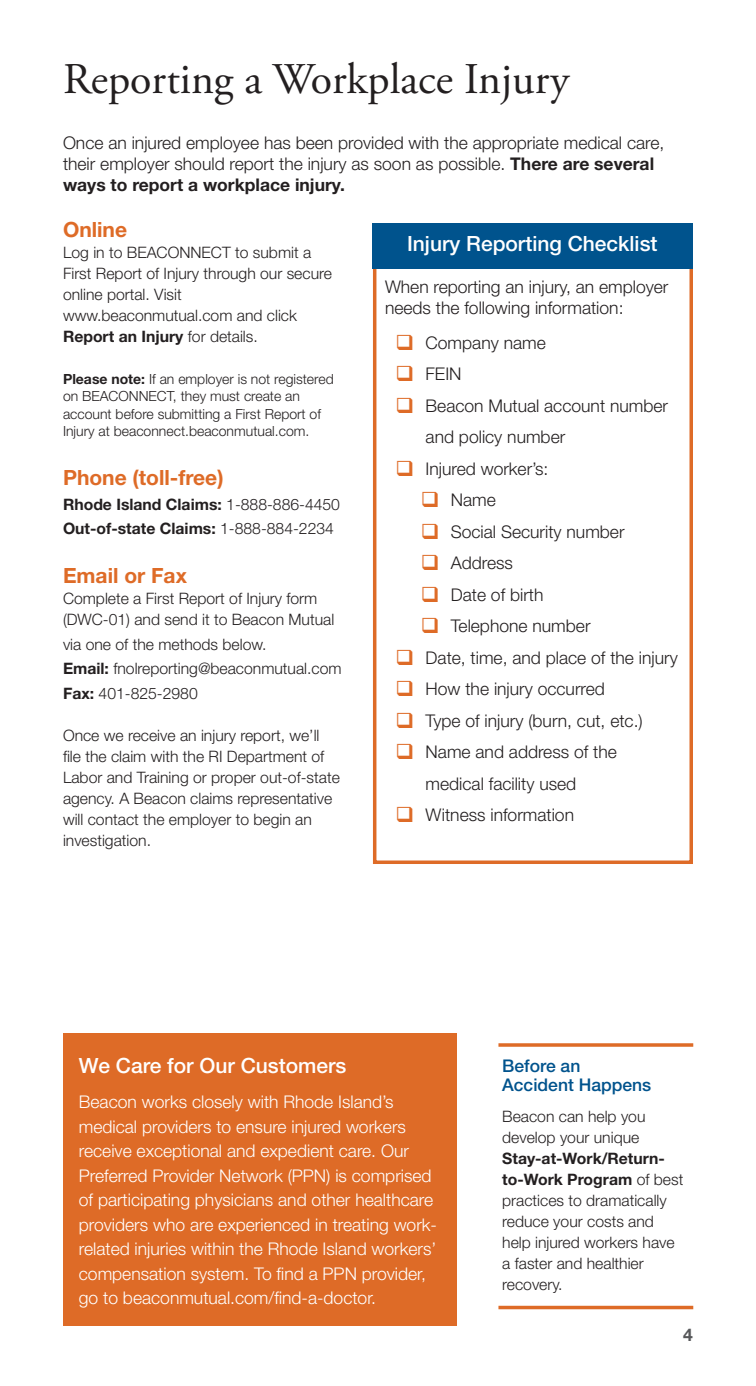
<style>
.page{position:relative;width:756px;height:1386px;background:#fff}
.page>*{position:absolute;margin:0;border:0;box-sizing:border-box;transform-origin:0 0}
.Heading_1{font:43.75px "Adobe Garamond Pro";color:#231f20}
.t1{font:500 21px "Helvetica Neue LT Std";color:#fff}
.t2{font:700 21px "Helvetica Neue LT Std";color:#de6b27}
.t3{font:300 17.5px/21px "Helvetica Neue LT Std";color:#231f20}
.t4{font:300 17.5px/24.5px "Helvetica Neue LT Std";color:#fff}
.t5{font:500 17.5px/19.2px "Helvetica Neue LT Std";color:#00538d}
.t6{font:700 17.5px "Helvetica Neue LT Std";color:#57585a}
.t7{font:300 15.75px/21px "Helvetica Neue LT Std";color:#231f20}
.t8{font:700 15.75px/24.5px "Helvetica Neue LT Std";color:#231f20}
.t9{font:300 14px/17.5px "Helvetica Neue LT Std";color:#231f20}
.s1{font-weight:700}
.s2{font-weight:300}
</style>
<div class="page">
<div style="left:373px;top:263px;width:320px;height:601px;border:4px solid #de6b27"></div>
<div style="left:63px;top:1033px;width:394px;height:293px;background:#de6b27"></div>
<div style="left:373px;top:224px;width:320px;height:45px;background:#00538d"></div>
<svg style="left:498px;top:1043px;width:195px;height:4px"></svg>
<hr style="left:498px;top:1306px;width:195px;height:3px;background:#de6b27">
<p class="Heading_1" style="left:63px;top:53px;width:508px">Reporting a Workplace Injury</p>
<p class="t3" style="left:63px;top:131px;width:603px">Once an injured employee has been provided with the appropriate medical care, their employer should report the injury as soon as possible. <span class="s1">There are several ways to report a workplace injury.</span></p>
<p class="t2" style="left:63px;top:216px;width:66px">Online</p>
<p class="t7" style="left:63px;top:241px;width:270px">Log in to BEACONNECT to submit a<br>First Report of Injury through our secure online portal. Visit www.beaconmutual.com and click<br><span class="s1">Report an Injury</span> for details.</p>
<p class="t9" style="left:63px;top:370px;width:272px"><span class="s1">Please note:</span> If an employer is not registered on BEACONNECT, they must create an account before submitting a First Report of Injury at beaconnect.beaconmutual.com.</p>
<p class="t2" style="left:63px;top:465px;width:162px">Phone (toll-free)</p>
<p class="t8" style="left:63px;top:492px;width:279px">Rhode Island Claims: <span class="s2">1-888-886-4450<br></span>Out-of-state Claims: <span class="s2">1-888-884-2234</span></p>
<p class="t2" style="left:63px;top:563px;width:125px">Email or Fax</p>
<p class="t7" style="left:63px;top:588px;width:273px">Complete a First Report of Injury form (DWC-01) and send it to Beacon Mutual</p>
<p class="t7" style="left:63px;top:632px;width:280px;line-height:24.5px">via one of the methods below.<br><span class="s1">Email:</span> fnolreporting@beaconmutual.com<br><span class="s1">Fax:</span> 401-825-2980</p>
<p class="t7" style="left:63px;top:724px;width:278px">Once we receive an injury report, we’ll file the claim with the RI Department of Labor and Training or proper out-of-state agency. A Beacon claims representative will contact the employer to begin an investigation.</p>
<p class="t1" style="left:407px;top:231px;width:252px">Injury Reporting Checklist</p>
<p class="t3" style="left:385px;top:276px;width:285px">When reporting an injury, an employer needs the following information:</p>
<p class="t3" style="left:426px;top:332px;width:122px">Company name</p>
<p class="t3" style="left:426px;top:363px;width:37px">FEIN</p>
<p class="t3" style="left:426px;top:395px;width:244px">Beacon Mutual account number</p>
<p class="t3" style="left:426px;top:426px;width:141px">and policy number</p>
<p class="t3" style="left:426px;top:458px;width:124px">Injured worker’s:</p>
<p class="t3" style="left:451px;top:489px;width:47px">Name</p>
<p class="t3" style="left:451px;top:521px;width:175px">Social Security number</p>
<p class="t3" style="left:451px;top:552px;width:64px">Address</p>
<p class="t3" style="left:451px;top:584px;width:94px">Date of birth</p>
<p class="t3" style="left:451px;top:615px;width:141px">Telephone number</p>
<p class="t3" style="left:426px;top:647px;width:254px">Date, time, and place of the injury</p>
<p class="t3" style="left:426px;top:678px;width:181px">How the injury occurred</p>
<p class="t3" style="left:426px;top:710px;width:219px">Type of injury (burn, cut, etc.)</p>
<p class="t3" style="left:426px;top:741px;width:193px">Name and address of the</p>
<p class="t3" style="left:426px;top:773px;width:152px">medical facility used</p>
<p class="t3" style="left:426px;top:804px;width:150px">Witness information</p>
<p class="t1" style="left:79px;top:1053px;width:269px">We Care for Our Customers</p>
<p class="t4" style="left:79px;top:1089px;width:360px">Beacon works closely with Rhode Island’s medical providers to ensure injured workers receive exceptional and expedient care. Our Preferred Provider Network (PPN) is comprised of participating physicians and other healthcare providers who are experienced in treating work&shy;related injuries within the Rhode Island workers’ compensation system. To find a PPN provider, go to beaconmutual.com/find-a-doctor.</p>
<p class="t5" style="left:502px;top:1056px;width:151px">Before an<br>Accident Happens</p>
<p class="t7" style="left:502px;top:1106px;width:183px">Beacon can help you develop your unique<br><span class="s1">Stay-at-Work/Return&shy;to-Work Program</span> of best practices to dramatically reduce your costs and help injured workers have a faster and healthier recovery.</p>
<p class="t6" style="left:683px;top:1324px;width:11px">4</p>
</div>
